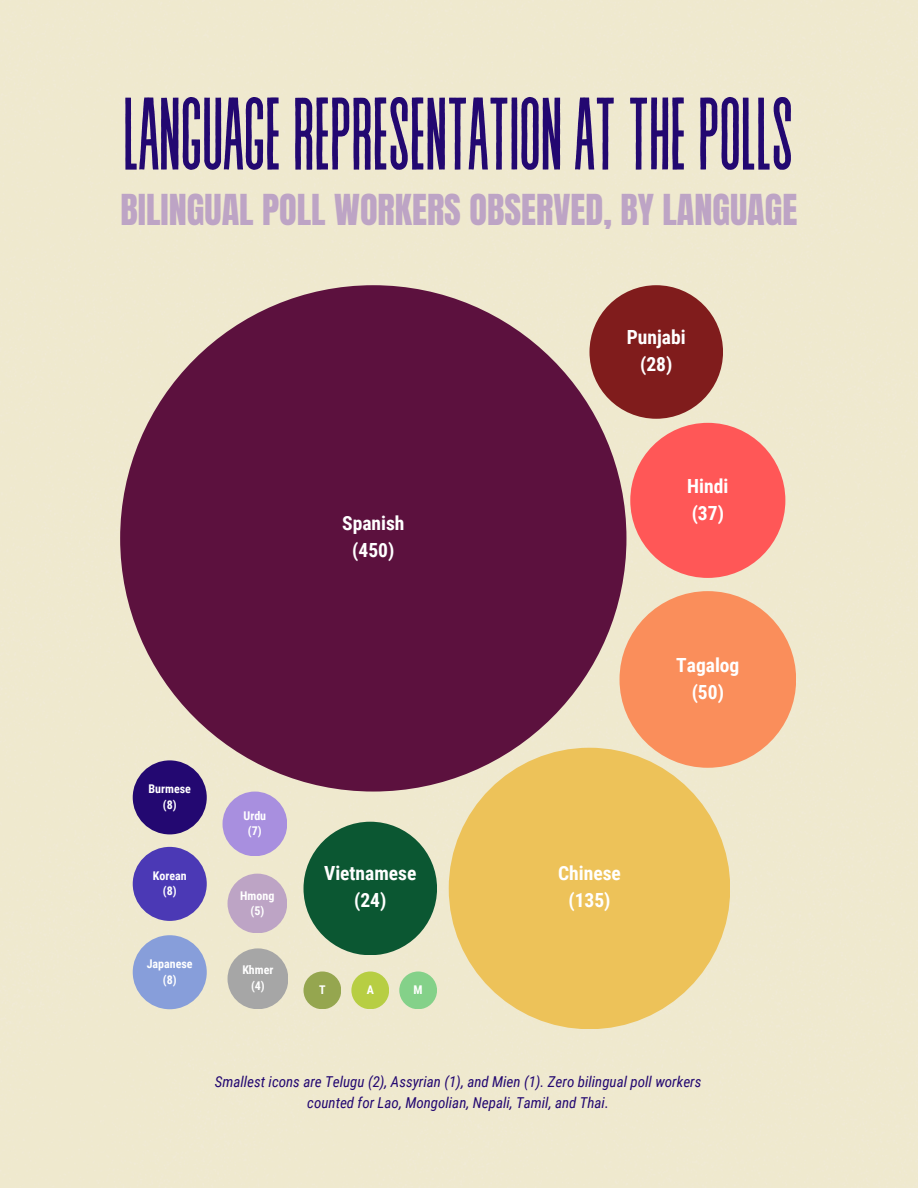
<style>
.page{position:relative;width:918px;height:1188px;background:#efe9ce}
.page>*{position:absolute;margin:0;border:0;box-sizing:border-box;transform-origin:0 0}
.t1{font:102.75px "Revive 80 Tall";letter-spacing:-.03em;color:#230871}
.t2{font:36.3px "Anton";color:#bda4c5}
.t3{font:700 19.5px "Roboto Condensed";color:#fff}
.t4{font:italic 15px/20.2px "Roboto Condensed";color:#230871;text-align:center}
.t5{font:700 12px "Roboto Condensed";color:#fff}
</style>
<div class="page">
<div style="left:120px;top:285px;width:506px;height:507px;background:#5c113e;border-radius:50%"></div>
<div style="left:449px;top:748px;width:281px;height:281px;background:#edc259;border-radius:50%"></div>
<div style="left:620px;top:591px;width:176px;height:177px;background:#fa8e5b;border-radius:50%"></div>
<div style="left:630px;top:423px;width:155px;height:155px;background:#ff5757;border-radius:50%"></div>
<div style="left:589px;top:285px;width:134px;height:134px;background:#801c1c;border-radius:50%"></div>
<div style="left:304px;top:822px;width:133px;height:133px;background:#0b5732;border-radius:50%"></div>
<div style="left:133px;top:760px;width:74px;height:74px;background:#230871;border-radius:50%"></div>
<div style="left:133px;top:935px;width:74px;height:74px;background:#879eda;border-radius:50%"></div>
<div style="left:133px;top:847px;width:74px;height:74px;background:#4b39b5;border-radius:50%"></div>
<div style="left:223px;top:792px;width:64px;height:64px;background:#a88fdf;border-radius:50%"></div>
<div style="left:228px;top:874px;width:59px;height:59px;background:#bda4c5;border-radius:50%"></div>
<div style="left:228px;top:948px;width:60px;height:61px;background:#a6a6a6;border-radius:50%"></div>
<div style="left:304px;top:971px;width:37px;height:38px;background:#95a64f;border-radius:50%"></div>
<div style="left:351px;top:971px;width:38px;height:38px;background:#b7ce43;border-radius:50%"></div>
<div style="left:399px;top:971px;width:38px;height:38px;background:#84d189;border-radius:50%"></div>
<p class="t1" style="left:122px;top:81px;width:674px">LANGUAGEREPRESENTATIONATTHEPOLLS</p>
<p class="t2" style="left:121px;top:184px;width:678px">BILINGUAL POLL WORKERS OBSERVED, BY LANGUAGE</p>
<p class="t3" style="left:627px;top:326px;width:60px">Punjabi</p>
<p class="t3" style="left:640px;top:353px;width:34px">(28)</p>
<p class="t3" style="left:342px;top:512px;width:64px">Spanish</p>
<p class="t3" style="left:352px;top:539px;width:44px">(450)</p>
<p class="t3" style="left:687px;top:475px;width:43px">Hindi</p>
<p class="t3" style="left:692px;top:502px;width:34px">(37)</p>
<p class="t5" style="left:149px;top:782px;width:44px">Burmese</p>
<p class="t5" style="left:163px;top:798px;width:15px">(8)</p>
<p class="t5" style="left:153px;top:868px;width:35px">Korean</p>
<p class="t5" style="left:163px;top:884px;width:15px">(8)</p>
<p class="t5" style="left:147px;top:957px;width:47px">Japanese</p>
<p class="t5" style="left:163px;top:972px;width:15px">(8)</p>
<p class="t5" style="left:244px;top:809px;width:24px">Urdu</p>
<p class="t5" style="left:248px;top:824px;width:15px">(7)</p>
<p class="t5" style="left:240px;top:888px;width:36px">Hmong</p>
<p class="t5" style="left:250px;top:904px;width:15px">(5)</p>
<p class="t3" style="left:324px;top:862px;width:94px">Vietnamese</p>
<p class="t3" style="left:354px;top:889px;width:34px">(24)</p>
<p class="t5" style="left:242px;top:963px;width:33px">Khmer</p>
<p class="t5" style="left:251px;top:979px;width:15px">(4)</p>
<p class="t5" style="left:319px;top:983px;width:8px">T</p>
<p class="t5" style="left:367px;top:983px;width:9px">A</p>
<p class="t5" style="left:414px;top:983px;width:11px">M</p>
<p class="t3" style="left:676px;top:654px;width:65px">Tagalog</p>
<p class="t3" style="left:692px;top:681px;width:34px">(50)</p>
<p class="t3" style="left:558px;top:862px;width:64px">Chinese</p>
<p class="t3" style="left:568px;top:889px;width:44px">(135)</p>
<p class="t4" style="left:215px;top:1072px;width:488px">Smallest icons are Telugu (2), Assyrian (1), and Mien (1). Zero bilingual poll workers counted for Lao, Mongolian, Nepali, Tamil, and Thai.</p>
</div>
